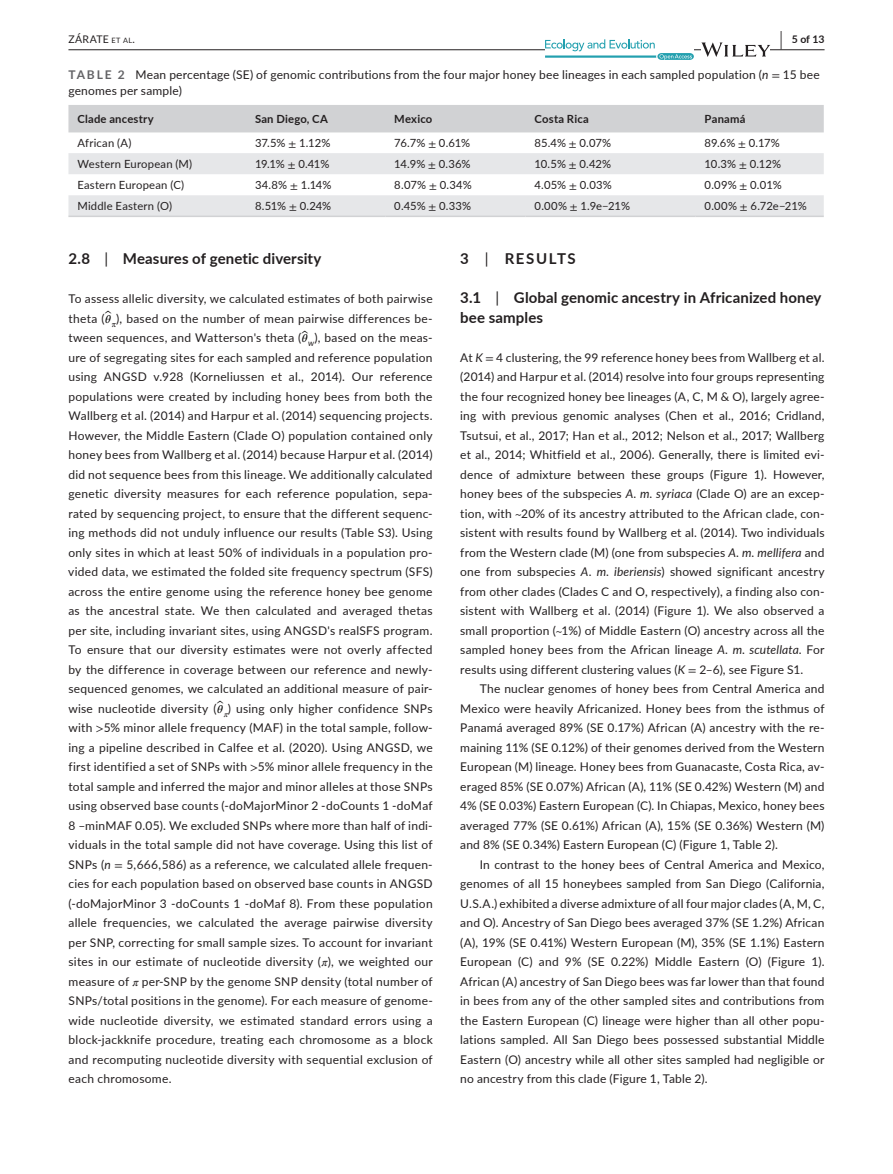
<style>
.page{position:relative;width:893px;height:1174px;background:#fff}
.page>*{position:absolute;margin:0;border:0;box-sizing:border-box;transform-origin:0 0}
.t1{font:700 15px/19.5px "Lato";letter-spacing:.01em;color:#231f20}
.t2{font:700 15px "Lato";letter-spacing:.105em;color:#231f20}
.t3{font:12px/19.5px "Lato";letter-spacing:.015em;color:#231f20;text-align:justify}
.t4{font:11.25px "Lato";letter-spacing:.015em;color:#231f20}
.t5{font:700 11.25px "Lato";letter-spacing:.02em;color:#231f20}
.t6{font:10.5px "Lato";color:#231f20}
.t7{font:700 10.5px "Lato";color:#231f20}
.s1{font-style:inherit}
.s2{font-size:7.35px}
.s3{font-size:19.5px}
.s4{font-weight:700;color:#636366}
.s5{font-style:italic}
.s6{font-family:"STIX"}
.s7{font-weight:400}
.s8{font-family:"STIX Math";font-style:italic;color:#000}
.s9{font-family:"STIX";font-style:italic}
</style>
<div class="page">
<hr style="left:68px;top:49px;width:756px;height:1px;background:#231f20">
<svg style="left:545px;top:39px;width:149px;height:21px"></svg>
<svg style="left:701px;top:42px;width:69px;height:15px"></svg>
<div style="left:68px;top:105px;width:756px;height:27px;background:#d1d2d4"></div>
<svg style="left:68px;top:153px;width:756px;height:63px;fill:#e6e7e9"></svg>
<hr style="left:68px;top:216px;width:178px;height:1px;background:#d1d2d4">
<hr style="left:246px;top:216px;width:139px;height:1px;background:#d1d2d4">
<hr style="left:385px;top:216px;width:141px;height:1px;background:#d1d2d4">
<hr style="left:526px;top:216px;width:170px;height:1px;background:#d1d2d4">
<hr style="left:696px;top:216px;width:128px;height:1px;background:#d1d2d4">
<p class="t6" style="left:68px;top:31px;width:68px">Z<span class="s1">Á</span>RATE <span class="s2">et al</span>.</p>
<p class="t7" style="left:780px;top:31px;width:46px"><span class="s3">|</span> 5 of 13</p>
<p class="t3" style="left:68px;top:66px;width:753px;line-height:16.5px"><span class="s4">TABLE 2</span> Mean percentage (SE) of genomic contributions from the four major honey bee lineages in each sampled population (<span class="s5">n</span> <span class="s6">=</span> 15 bee genomes per sample)</p>
<p class="t5" style="left:77px;top:111px;width:78px">Clade ancestry</p>
<p class="t5" style="left:255px;top:111px;width:74px">San Diego, CA</p>
<p class="t5" style="left:394px;top:111px;width:40px">Mexico</p>
<p class="t5" style="left:535px;top:111px;width:56px">Costa Rica</p>
<p class="t5" style="left:705px;top:111px;width:42px">Panamá</p>
<p class="t4" style="left:77px;top:135px;width:56px">African (A)</p>
<p class="t4" style="left:255px;top:135px;width:77px">37.5% <span class="s6">±</span> 1.12%</p>
<p class="t4" style="left:394px;top:135px;width:77px">76.7% <span class="s6">±</span> 0.61%</p>
<p class="t4" style="left:535px;top:135px;width:78px">85.4% <span class="s6">±</span> 0.07%</p>
<p class="t4" style="left:705px;top:135px;width:77px">89.6% <span class="s6">±</span> 0.17%</p>
<p class="t4" style="left:77px;top:156px;width:116px">Western European (M)</p>
<p class="t4" style="left:255px;top:156px;width:76px">19.1% <span class="s6">±</span> 0.41%</p>
<p class="t4" style="left:394px;top:156px;width:78px">14.9% <span class="s6">±</span> 0.36%</p>
<p class="t4" style="left:535px;top:156px;width:78px">10.5% <span class="s6">±</span> 0.42%</p>
<p class="t4" style="left:705px;top:156px;width:78px">10.3% <span class="s6">±</span> 0.12%</p>
<p class="t4" style="left:77px;top:177px;width:108px">Eastern European (C)</p>
<p class="t4" style="left:255px;top:177px;width:78px">34.8% <span class="s6">±</span> 1.14%</p>
<p class="t4" style="left:394px;top:177px;width:79px">8.07% <span class="s6">±</span> 0.34%</p>
<p class="t4" style="left:535px;top:177px;width:79px">4.05% <span class="s6">±</span> 0.03%</p>
<p class="t4" style="left:705px;top:177px;width:79px">0.09% <span class="s6">±</span> 0.01%</p>
<p class="t4" style="left:77px;top:198px;width:96px">Middle Eastern (O)</p>
<p class="t4" style="left:255px;top:198px;width:78px">8.51% <span class="s6">±</span> 0.24%</p>
<p class="t4" style="left:394px;top:198px;width:78px">0.45% <span class="s6">±</span> 0.33%</p>
<p class="t4" style="left:535px;top:198px;width:97px">0.00% <span class="s6">±</span> 1.9e−21%</p>
<p class="t4" style="left:705px;top:198px;width:104px">0.00% <span class="s6">±</span> 6.72e−21%</p>
<p class="t1" style="left:68px;top:248px;width:255px">2.8 <span class="s7">|</span> Measures of genetic diversity</p>
<p class="t3" style="left:68px;top:288px;width:366px">To assess allelic diversity, we calculated estimates of both pairwise theta (<sup>̂</sup><span class="s8">𝜃</span><sub>π</sub>), based on the number of mean pairwise differences be&shy;tween sequences, and Watterson's theta (<sup>̂</sup><span class="s8">𝜃</span><sub>w</sub>), based on the meas&shy;ure of segregating sites for each sampled and reference population using ANGSD v.928 (Korneliussen et al., 2014). Our reference populations were created by including honey bees from both the Wallberg et al. (2014) and Harpur et al. (2014) sequencing projects.<br>However, the Middle Eastern (Clade O) population contained only honey bees from Wallberg et al. (2014) because Harpur et al. (2014) did not sequence bees from this lineage. We additionally calculated genetic diversity measures for each reference population, sepa&shy;rated by sequencing project, to ensure that the different sequenc&shy;ing methods did not unduly influence our results (Table S3). Using only sites in which at least 50% of individuals in a population pro&shy;vided data, we estimated the folded site frequency spectrum (SFS) across the entire genome using the reference honey bee genome as the ancestral state. We then calculated and averaged thetas per site, including invariant sites, using ANGSD's realSFS program.<br>To ensure that our diversity estimates were not overly affected by the difference in coverage between our reference and newly&shy;sequenced genomes, we calculated an additional measure of pair&shy;wise nucleotide diversity (<sup>̂</sup><span class="s8">𝜃</span><sub>π</sub>) using only higher confidence SNPs with <span class="s6">&gt;</span>5% minor allele frequency (MAF) in the total sample, follow&shy;ing a pipeline described in Calfee et al. (2020). Using ANGSD, we first identified a set of SNPs with <span class="s6">&gt;</span>5% minor allele frequency in the total sample and inferred the major and minor alleles at those SNPs using observed base counts (-doMajorMinor 2 -doCounts 1 -doMaf 8 –minMAF 0.05). We excluded SNPs where more than half of indi&shy;viduals in the total sample did not have coverage. Using this list of SNPs (<span class="s5">n</span> <span class="s6">=</span> 5,666,586) as a reference, we calculated allele frequen&shy;cies for each population based on observed base counts in ANGSD (-doMajorMinor 3 -doCounts 1 -doMaf 8). From these population allele frequencies, we calculated the average pairwise diversity per SNP, correcting for small sample sizes. To account for invariant sites in our estimate of nucleotide diversity (<span class="s9">π</span>), we weighted our measure of <span class="s9">π</span> per-SNP by the genome SNP density (total number of SNPs/total positions in the genome). For each measure of genome&shy;wide nucleotide diversity, we estimated standard errors using a block-jackknife procedure, treating each chromosome as a block and recomputing nucleotide diversity with sequential exclusion of each chromosome.</p>
<p class="t2" style="left:460px;top:248px;width:117px">3 <span class="s7">|</span> RESULTS</p>
<p class="t1" style="left:460px;top:287px;width:363px">3.1 <span class="s7">|</span> Global genomic ancestry in Africanized honey bee samples</p>
<p class="t3" style="left:460px;top:347px;width:366px">At <span class="s5">K</span> <span class="s6">=</span> 4 clustering, the 99 reference honey bees from Wallberg et al. (2014) and Harpur et al. (2014) resolve into four groups representing the four recognized honey bee lineages (A, C, M &amp; O), largely agree&shy;ing with previous genomic analyses (Chen et al., 2016; Cridland, Tsutsui, et al., 2017; Han et al., 2012; Nelson et al., 2017; Wallberg et al., 2014; Whitfield et al., 2006). Generally, there is limited evi&shy;dence of admixture between these groups (Figure 1). However, honey bees of the subspecies <span class="s5">A. m. syriaca</span> (Clade O) are an excep&shy;tion, with <span class="s6">~</span>20% of its ancestry attributed to the African clade, con&shy;sistent with results found by Wallberg et al. (2014). Two individuals from the Western clade (M) (one from subspecies <span class="s5">A. m. mellifera</span> and one from subspecies <span class="s5">A. m. iberiensis</span>) showed significant ancestry from other clades (Clades C and O, respectively), a finding also con&shy;sistent with Wallberg et al. (2014) (Figure 1). We also observed a small proportion (<span class="s6">~</span>1%) of Middle Eastern (O) ancestry across all the sampled honey bees from the African lineage <span class="s5">A. m. scutellata</span>. For results using different clustering values (<span class="s5">K</span> <span class="s6">=</span> 2–6), see Figure S1.</p>
<p class="t3" style="left:460px;top:678px;width:366px;text-indent:20px">The nuclear genomes of honey bees from Central America and Mexico were heavily Africanized. Honey bees from the isthmus of Panamá averaged 89% (SE 0.17%) African (A) ancestry with the re&shy;maining 11% (SE 0.12%) of their genomes derived from the Western European (M) lineage. Honey bees from Guanacaste, Costa Rica, av&shy;eraged 85% (SE 0.07%) African (A), 11% (SE 0.42%) Western (M) and 4% (SE 0.03%) Eastern European (C). In Chiapas, Mexico, honey bees averaged 77% (SE 0.61%) African (A), 15% (SE 0.36%) Western (M) and 8% (SE 0.34%) Eastern European (C) (Figure 1, Table 2).</p>
<p class="t3" style="left:460px;top:854px;width:366px;text-indent:20px">In contrast to the honey bees of Central America and Mexico, genomes of all 15 honeybees sampled from San Diego (California, U.S.A.) exhibited a diverse admixture of all four major clades (A, M, C, and O). Ancestry of San Diego bees averaged 37% (SE 1.2%) African (A), 19% (SE 0.41%) Western European (M), 35% (SE 1.1%) Eastern European (C) and 9% (SE 0.22%) Middle Eastern (O) (Figure 1).<br>African (A) ancestry of San Diego bees was far lower than that found in bees from any of the other sampled sites and contributions from the Eastern European (C) lineage were higher than all other popu&shy;lations sampled. All San Diego bees possessed substantial Middle Eastern (O) ancestry while all other sites sampled had negligible or no ancestry from this clade (Figure 1, Table 2).</p>
</div>
